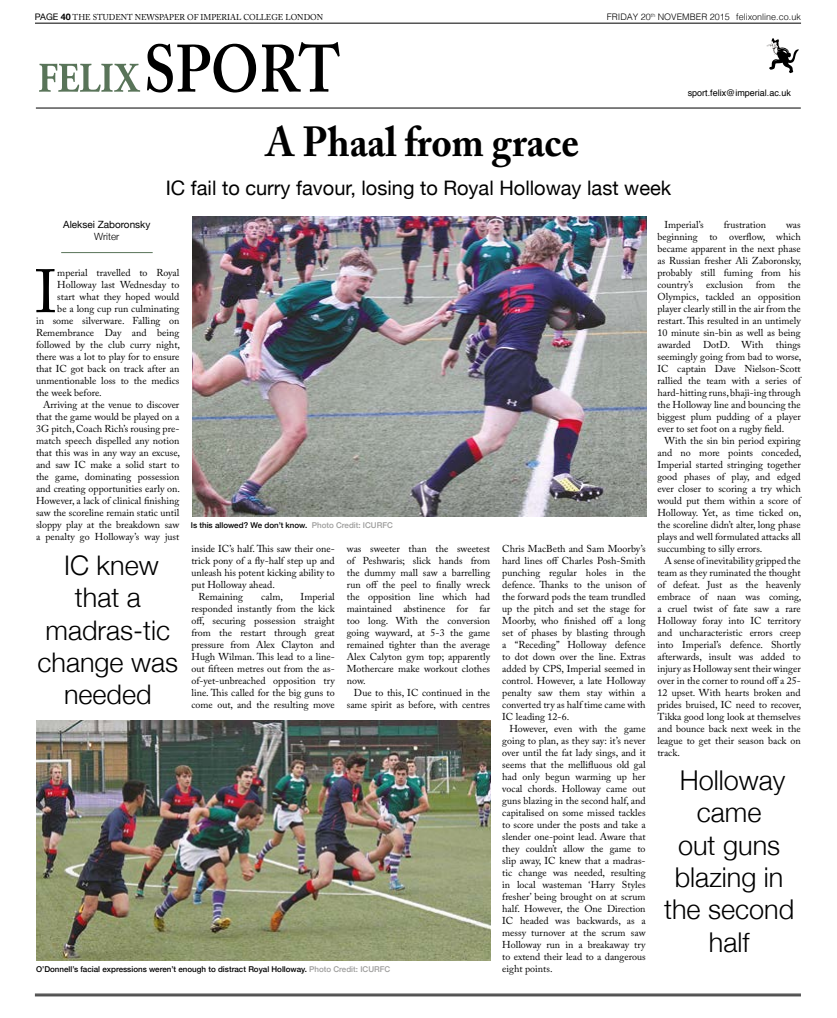
<style>
.page{position:relative;width:837px;height:1018px;background:#fff}
.page>*{position:absolute;margin:0;border:0;box-sizing:border-box;transform-origin:0 0}
.t1{font:600 66.1px "Adobe Caslon Pro";color:#000;scale:.86 1}
.t2{font:60.6px "Adobe Caslon Pro";color:#000}
.t3{font:700 41.7px "Adobe Caslon Pro";color:#000;scale:.93 1}
.t4{font:300 27.3px/32.4px "Helvetica Neue";color:#000;text-align:center}
.t5{font:300 27px/32.4px "Helvetica Neue";color:#000;text-align:center}
.t6{font:20px "Helvetica Neue";color:#000}
.t7{font:10px/12px "Adobe Caslon Pro";color:#000;text-align:justify}
.t8{font:10px "Helvetica Neue";color:#000}
.t9{font:300 10px "Helvetica Neue";color:#000}
.t10{font:300 9px "Helvetica";color:#000}
.t11{font:9px "Helvetica";color:#000}
.t12{font:8.5px "Adobe Caslon Pro";color:#000;scale:.94 1}
.t13{font:500 8px "Helvetica Neue";color:#000}
.s1{font-family:"Helvetica Neue";font-size:9px}
.s2{font-family:"Helvetica Neue";font-weight:700;font-size:9px}
.s3{color:#9d9d9c}
</style>
<div class="page">
<hr style="left:35px;top:23px;width:765px;height:1px;background:#000">
<hr style="left:35px;top:994px;width:765px;height:1px;background:#000">
<hr style="left:35px;top:995px;width:765px;height:1px;background:#000">
<hr style="left:36px;top:108px;width:764px;height:1px;background:#000">
<svg style="left:766px;top:38px;width:32px;height:35px"></svg>
<svg style="left:39px;top:64px;width:101px;height:28px"></svg>
<hr style="left:61px;top:252px;width:92px;height:1px;background:#597459">
<img style="left:192px;top:216px;width:454px;height:300px">
<img style="left:36px;top:720px;width:454px;height:240px">
<p class="t12" style="left:35px;top:12px;width:308px"><span class="s1">PAGE</span> <span class="s2">40</span> THE STUDENT NEWSPAPER OF IMPERIAL COLLEGE LONDON</p>
<p class="t10" style="left:606px;top:9px;width:195px">FRIDAY 20<sup>th</sup> NOVEMBER 2015 felixonline.co.uk</p>
<h1 class="t1" style="left:144px;top:30px;width:229px">SPORT</h1>
<p class="t11" style="left:687px;top:86px;width:105px">sport.felix@imperial.ac.uk</p>
<h3 class="t3" style="left:266px;top:117px;width:337px">A Phaal from grace</h3>
<h3 class="t6" style="left:166px;top:173px;width:507px">IC fail to curry favour, losing to Royal Holloway last week</h3>
<p class="t8" style="left:63px;top:217px;width:89px">Aleksei Zaboronsky</p>
<p class="t9" style="left:94px;top:228px;width:27px">Writer</p>
<h2 class="t2" style="left:35px;top:256px;width:24px">I</h2>
<p class="t7" style="left:57px;top:267px;width:123px">mperial travelled to Royal</p>
<p class="t7" style="left:57px;top:279px;width:123px">Holloway last Wednesday to</p>
<p class="t7" style="left:57px;top:291px;width:123px">start what they hoped would</p>
<p class="t7" style="left:57px;top:303px;width:123px">be a long cup run culminating</p>
<p class="t7" style="left:36px;top:315px;width:145px">in some silverware. Falling on</p>
<p class="t7" style="left:36px;top:327px;width:145px">Remembrance Day and being</p>
<p class="t7" style="left:36px;top:339px;width:145px">followed by the club curry night,</p>
<p class="t7" style="left:36px;top:351px;width:145px">there was a lot to play for to ensure</p>
<p class="t7" style="left:36px;top:363px;width:145px">that IC got back on track after an</p>
<p class="t7" style="left:36px;top:375px;width:145px">unmentionable loss to the medics</p>
<p class="t7" style="left:36px;top:387px;width:67px">the week before.</p>
<p class="t7" style="left:43px;top:399px;width:138px">Arriving at the venue to discover</p>
<p class="t7" style="left:36px;top:411px;width:145px">that the game would be played on a</p>
<p class="t7" style="left:36px;top:423px;width:145px">3G pitch, Coach Rich’s rousing pre-</p>
<p class="t7" style="left:36px;top:435px;width:145px">match speech dispelled any notion</p>
<p class="t7" style="left:36px;top:447px;width:145px">that this was in any way an excuse,</p>
<p class="t7" style="left:36px;top:459px;width:145px">and saw IC make a solid start to</p>
<p class="t7" style="left:36px;top:471px;width:145px">the game, dominating possession</p>
<p class="t7" style="left:36px;top:483px;width:145px">and creating opportunities early on.</p>
<p class="t7" style="left:36px;top:495px;width:145px">However, a lack of clinical finishing</p>
<p class="t7" style="left:36px;top:507px;width:145px">saw the scoreline remain static until</p>
<p class="t7" style="left:36px;top:519px;width:145px">sloppy play at the breakdown saw</p>
<p class="t7" style="left:36px;top:531px;width:145px">a penalty go Holloway’s way just</p>
<h3 class="t5" style="left:37px;top:547px;width:142px">IC knew that a madras-tic change was needed</h3>
<p class="t13" style="left:191px;top:519px;width:203px">Is this allowed? We don’t know. <span class="s3">Photo Credit: ICURFC</span></p>
<p class="t7" style="left:191px;top:543px;width:145px">inside IC’s half. This saw their one-</p>
<p class="t7" style="left:191px;top:555px;width:145px">trick pony of a fly-half step up and</p>
<p class="t7" style="left:191px;top:567px;width:145px">unleash his potent kicking ability to</p>
<p class="t7" style="left:191px;top:579px;width:85px">put Holloway ahead.</p>
<p class="t7" style="left:198px;top:591px;width:46px">Remaining</p>
<p class="t7" style="left:261px;top:591px;width:23px">calm,</p>
<p class="t7" style="left:191px;top:591px;width:145px;text-indent:109px">Imperial responded instantly from the kick off, securing possession straight from the restart through great pressure from Alex Clayton and Hugh Wilman. This lead to a line&shy;out fifteen metres out from the as&shy;of-yet-unbreached opposition try line. This called for the big guns to come out, and the resulting move</p>
<p class="t7" style="left:346px;top:543px;width:145px">was sweeter than the sweetest of Peshwaris; slick hands from the dummy mall saw a barrelling run off the peel to finally wreck the opposition line which had maintained abstinence for far too long. With the conversion going wayward, at 5-3 the game remained tighter than the average Alex Calyton gym top; apparently Mothercare make workout clothes now.</p>
<p class="t7" style="left:346px;top:687px;width:145px;text-align:right">Due to this, IC continued in the same spirit as before, with centres</p>
<p class="t13" style="left:36px;top:963px;width:355px">O’Donnell’s facial expressions weren’t enough to distract Royal Holloway. <span class="s3">Photo Credit: ICURFC</span></p>
<p class="t7" style="left:502px;top:543px;width:145px">Chris MacBeth and Sam Moorby’s hard lines off Charles Posh-Smith punching regular holes in the defence. Thanks to the unison of the forward pods the team trundled up the pitch and set the stage for Moorby, who finished off a long set of phases by blasting through a “Receding” Holloway defence to dot down over the line. Extras added by CPS, Imperial seemed in control. However, a late Holloway penalty saw them stay within a converted try as half time came with IC leading 12-6.</p>
<p class="t7" style="left:502px;top:723px;width:145px;text-indent:7px">However, even with the game going to plan, as they say: it’s never over until the fat lady sings, and it seems that the mellifluous old gal had only begun warming up her vocal chords. Holloway came out guns blazing in the second half, and capitalised on some missed tackles to score under the posts and take a slender one-point lead. Aware that they couldn’t allow the game to slip away, IC knew that a madras&shy;tic change was needed, resulting in local wasteman ‘Harry Styles fresher’ being brought on at scrum half. However, the One Direction IC headed was backwards, as a messy turnover at the scrum saw Holloway run in a breakaway try to extend their lead to a dangerous eight points.</p>
<p class="t7" style="left:664px;top:219px;width:41px">Imperial’s</p>
<p class="t7" style="left:723px;top:219px;width:44px">frustration</p>
<p class="t7" style="left:657px;top:219px;width:145px;text-indent:129px">was beginning to overflow, which became apparent in the next phase as Russian fresher Ali Zaboronsky, probably still fuming from his country’s</p>
<p class="t7" style="left:657px;top:279px;width:145px;text-indent:130px">the Olympics, tackled an opposition player clearly still in the air from the restart. This resulted in an untimely 10 minute sin-bin as well as being awarded DotD. With things seemingly going from bad to worse, IC captain Dave Nielson-Scott rallied the team with a series of hard-hitting runs, bhaji-ing through the Holloway line and bouncing the biggest plum pudding of a player ever to set foot on a rugby field.</p>
<p class="t7" style="left:657px;top:435px;width:145px;text-indent:7px">With the sin bin period expiring and no more points conceded, Imperial started stringing together good phases of play, and edged ever closer to scoring a try which would put them within a score of Holloway. Yet, as time ticked on, the scoreline didn’t alter, long phase plays and well formulated attacks all succumbing to silly errors.</p>
<p class="t7" style="left:657px;top:555px;width:145px;text-indent:7px">A sense of inevitability gripped the team as they ruminated the thought of defeat. Just as the heavenly embrace of naan was coming, a cruel twist of fate saw a rare Holloway foray into IC territory and uncharacteristic errors creep into Imperial’s defence. Shortly afterwards, insult was added to injury as Holloway sent their winger over in the corner to round off a 25- 12 upset. With hearts broken and prides bruised, IC need to recover, Tikka good long look at themselves and bounce back next week in the league to get their season back on track.</p>
<h3 class="t4" style="left:663px;top:762px;width:132px">Holloway came<br>out guns blazing in the second half</h3>
<p class="t7" style="left:706px;top:279px;width:38px">exclusion</p>
<p class="t7" style="left:755px;top:279px;width:21px">from</p>
</div>
